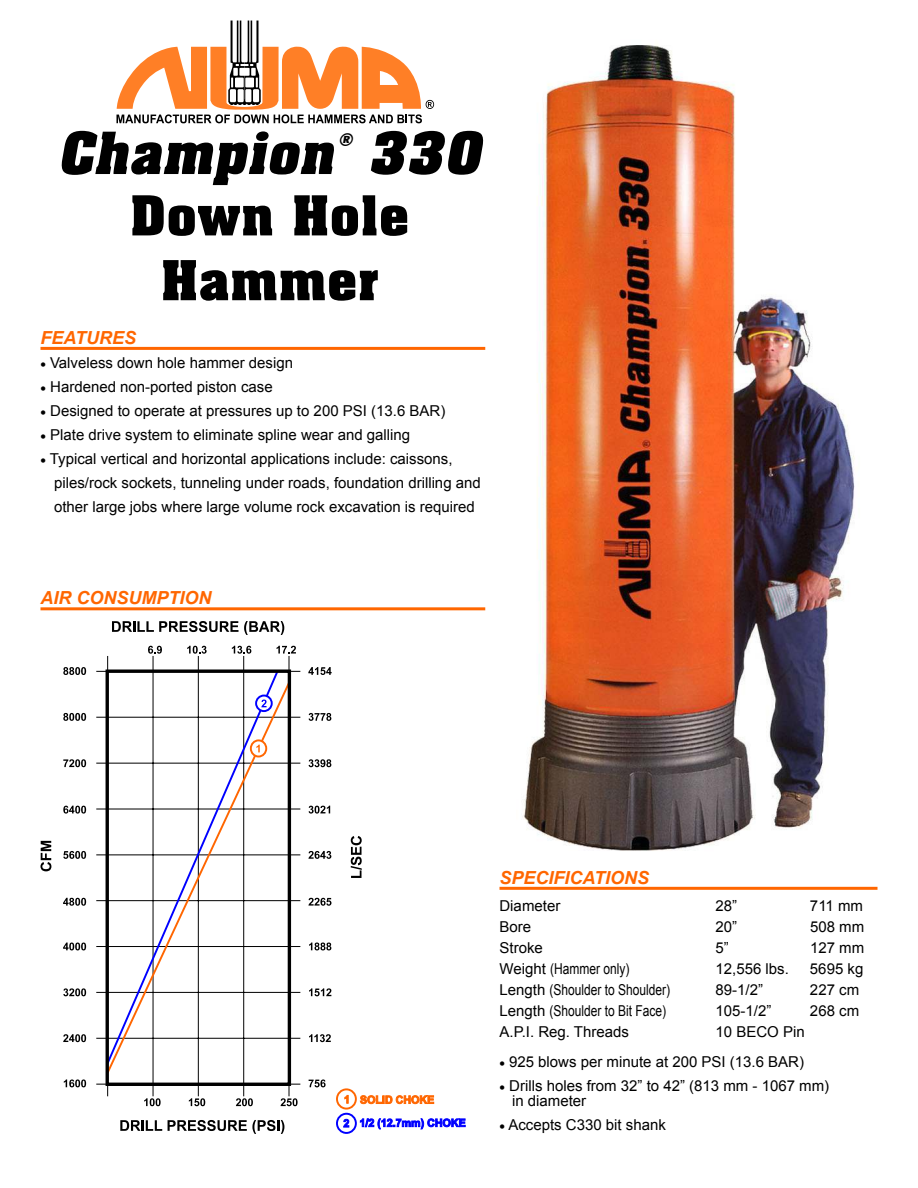
<style>
.page{position:relative;width:918px;height:1188px;background:#fff}
.page>*{position:absolute;margin:0;border:0;box-sizing:border-box;transform-origin:0 0}
.t1{font:italic 700 57px "Aachen BT";color:#000}
.t2{font:700 54px/64.8px "Aachen BT";color:#000;text-align:center}
.t3{font:italic 700 18px "Arial";color:#f60}
.t4{font:italic 700 17.55px "Aachen BT";color:#000}
.t5{font:15px/24px "Arial";color:#000}
</style>
<div class="page">
<img style="left:522px;top:45px;width:333px;height:806px">
<hr style="left:500px;top:887px;width:378px;height:3px;background:#f60">
<hr style="left:41px;top:347px;width:444px;height:3px;background:#f60">
<hr style="left:41px;top:607px;width:444px;height:3px;background:#f60">
<svg style="left:116px;top:20px;width:318px;height:103px"></svg>
<hr style="left:107px;top:656px;width:1px;height:440px;background:#000">
<hr style="left:153px;top:656px;width:1px;height:440px;background:#000">
<hr style="left:198px;top:656px;width:1px;height:440px;background:#000">
<hr style="left:289px;top:656px;width:1px;height:440px;background:#000">
<hr style="left:243px;top:656px;width:1px;height:440px;background:#000">
<hr style="left:96px;top:1084px;width:204px;height:1px;background:#000">
<hr style="left:96px;top:1038px;width:204px;height:1px;background:#000">
<hr style="left:96px;top:992px;width:204px;height:1px;background:#000">
<hr style="left:96px;top:946px;width:204px;height:1px;background:#000">
<hr style="left:96px;top:900px;width:204px;height:1px;background:#000">
<hr style="left:96px;top:855px;width:204px;height:1px;background:#000">
<hr style="left:96px;top:809px;width:204px;height:1px;background:#000">
<hr style="left:96px;top:763px;width:204px;height:1px;background:#000">
<hr style="left:96px;top:717px;width:204px;height:1px;background:#000">
<hr style="left:96px;top:671px;width:204px;height:1px;background:#000">
<svg style="left:105px;top:669px;width:175px;height:397px"></svg>
<div style="left:106px;top:670px;width:185px;height:416px;border:3px solid #000"></div>
<div style="left:255px;top:695px;width:18px;height:17px;border:2px solid #00f;border-radius:50%"></div>
<div style="left:250px;top:739px;width:17px;height:18px;border:2px solid #f60;border-radius:50%"></div>
<svg style="left:63px;top:667px;width:23px;height:8px"></svg>
<svg style="left:63px;top:713px;width:23px;height:8px"></svg>
<svg style="left:63px;top:759px;width:23px;height:8px"></svg>
<svg style="left:63px;top:806px;width:23px;height:8px"></svg>
<svg style="left:63px;top:851px;width:23px;height:8px"></svg>
<svg style="left:63px;top:898px;width:23px;height:8px"></svg>
<svg style="left:63px;top:943px;width:23px;height:7px"></svg>
<svg style="left:63px;top:988px;width:23px;height:8px"></svg>
<svg style="left:63px;top:1034px;width:23px;height:8px"></svg>
<svg style="left:64px;top:1079px;width:22px;height:8px"></svg>
<svg style="left:308px;top:667px;width:24px;height:8px"></svg>
<svg style="left:309px;top:713px;width:22px;height:8px"></svg>
<svg style="left:309px;top:759px;width:22px;height:8px"></svg>
<svg style="left:309px;top:806px;width:21px;height:8px"></svg>
<svg style="left:308px;top:851px;width:23px;height:8px"></svg>
<svg style="left:308px;top:898px;width:23px;height:8px"></svg>
<svg style="left:309px;top:943px;width:22px;height:7px"></svg>
<svg style="left:309px;top:988px;width:22px;height:8px"></svg>
<svg style="left:309px;top:1034px;width:22px;height:8px"></svg>
<svg style="left:309px;top:1079px;width:17px;height:8px"></svg>
<svg style="left:41px;top:841px;width:10px;height:30px"></svg>
<svg style="left:351px;top:836px;width:11px;height:42px"></svg>
<svg style="left:112px;top:621px;width:172px;height:14px"></svg>
<svg style="left:148px;top:646px;width:14px;height:8px"></svg>
<svg style="left:187px;top:646px;width:20px;height:8px"></svg>
<svg style="left:232px;top:646px;width:19px;height:8px"></svg>
<svg style="left:277px;top:646px;width:19px;height:8px"></svg>
<svg style="left:120px;top:1120px;width:42px;height:11px"></svg>
<svg style="left:168px;top:1120px;width:116px;height:14px"></svg>
<svg style="left:144px;top:1098px;width:17px;height:8px"></svg>
<svg style="left:189px;top:1098px;width:16px;height:8px"></svg>
<svg style="left:236px;top:1098px;width:17px;height:8px"></svg>
<svg style="left:281px;top:1098px;width:17px;height:8px"></svg>
<div style="left:336px;top:1113px;width:21px;height:21px;border:2px solid #00f;border-radius:50%"></div>
<div style="left:336px;top:1088px;width:21px;height:22px;border:2px solid #f60;border-radius:50%"></div>
<svg style="left:360px;top:1095px;width:74px;height:9px"></svg>
<svg style="left:345px;top:1095px;width:3px;height:8px"></svg>
<svg style="left:344px;top:1119px;width:5px;height:8px"></svg>
<svg style="left:360px;top:1119px;width:105px;height:10px"></svg>
<svg style="left:256px;top:680px;width:36px;height:72px"></svg>
<h1 class="t1" style="left:57px;top:131px;width:435px">Champion 330</h1>
<p class="t4" style="left:338px;top:133px;width:19px">®</p>
<h2 class="t2" style="left:130px;top:188px;width:281px">Down Hole<br>Hammer</h2>
<p class="t3" style="left:40px;top:331px;width:97px">FEATURES</p>
<p class="t5" style="left:40px;top:352px;width:254px">• Valveless down hole hammer design</p>
<p class="t5" style="left:40px;top:376px;width:234px">• Hardened non-ported piston case</p>
<p class="t5" style="left:40px;top:400px;width:406px">• Designed to operate at pressures up to 200 PSI (13.6 BAR)</p>
<p class="t5" style="left:40px;top:424px;width:371px">• Plate drive system to eliminate spline wear and galling</p>
<p class="t5" style="left:54px;top:448px;width:428px;text-indent:-14px">• Typical vertical and horizontal applications include: caissons, piles/rock sockets, tunneling under roads, foundation drilling and other large jobs where large volume rock excavation is required</p>
<p class="t3" style="left:40px;top:591px;width:172px">AIR CONSUMPTION</p>
<p class="t3" style="left:500px;top:870px;width:151px">SPECIFICATIONS</p>
<p class="t5" style="left:500px;top:895px;width:62px">Diameter</p>
<p class="t5" style="left:715px;top:895px;width:23px">28”</p>
<p class="t5" style="left:810px;top:895px;width:55px">711 mm</p>
<p class="t5" style="left:500px;top:916px;width:33px">Bore</p>
<p class="t5" style="left:716px;top:916px;width:23px">20”</p>
<p class="t5" style="left:810px;top:916px;width:56px">508 mm</p>
<p class="t5" style="left:500px;top:937px;width:45px">Stroke</p>
<p class="t5" style="left:716px;top:937px;width:15px">5”</p>
<p class="t5" style="left:810px;top:937px;width:56px">127 mm</p>
<p class="t5" style="left:500px;top:958px;width:131px">Weight (Hammer only)</p>
<p class="t5" style="left:715px;top:958px;width:75px">12,556 lbs.</p>
<p class="t5" style="left:810px;top:958px;width:55px">5695 kg</p>
<p class="t5" style="left:499px;top:979px;width:172px">Length (Shoulder to Shoulder)</p>
<p class="t5" style="left:715px;top:979px;width:49px">89-1/2”</p>
<p class="t5" style="left:810px;top:979px;width:51px">227 cm</p>
<p class="t5" style="left:500px;top:1000px;width:168px">Length (Shoulder to Bit Face)</p>
<p class="t5" style="left:715px;top:1000px;width:57px">105-1/2”</p>
<p class="t5" style="left:810px;top:1000px;width:51px">268 cm</p>
<p class="t5" style="left:500px;top:1021px;width:131px">A.P.I. Reg. Threads</p>
<p class="t5" style="left:715px;top:1021px;width:91px">10 BECO Pin</p>
<p class="t5" style="left:500px;top:1051px;width:306px">• 925 blows per minute at 200 PSI (13.6 BAR)</p>
<p class="t5" style="left:512px;top:1079px;width:319px;line-height:15px;text-indent:-13px">• Drills holes from 32” to 42” (813 mm - 1067 mm) in diameter</p>
<p class="t5" style="left:500px;top:1114px;width:168px">• Accepts C330 bit shank</p>
</div>
